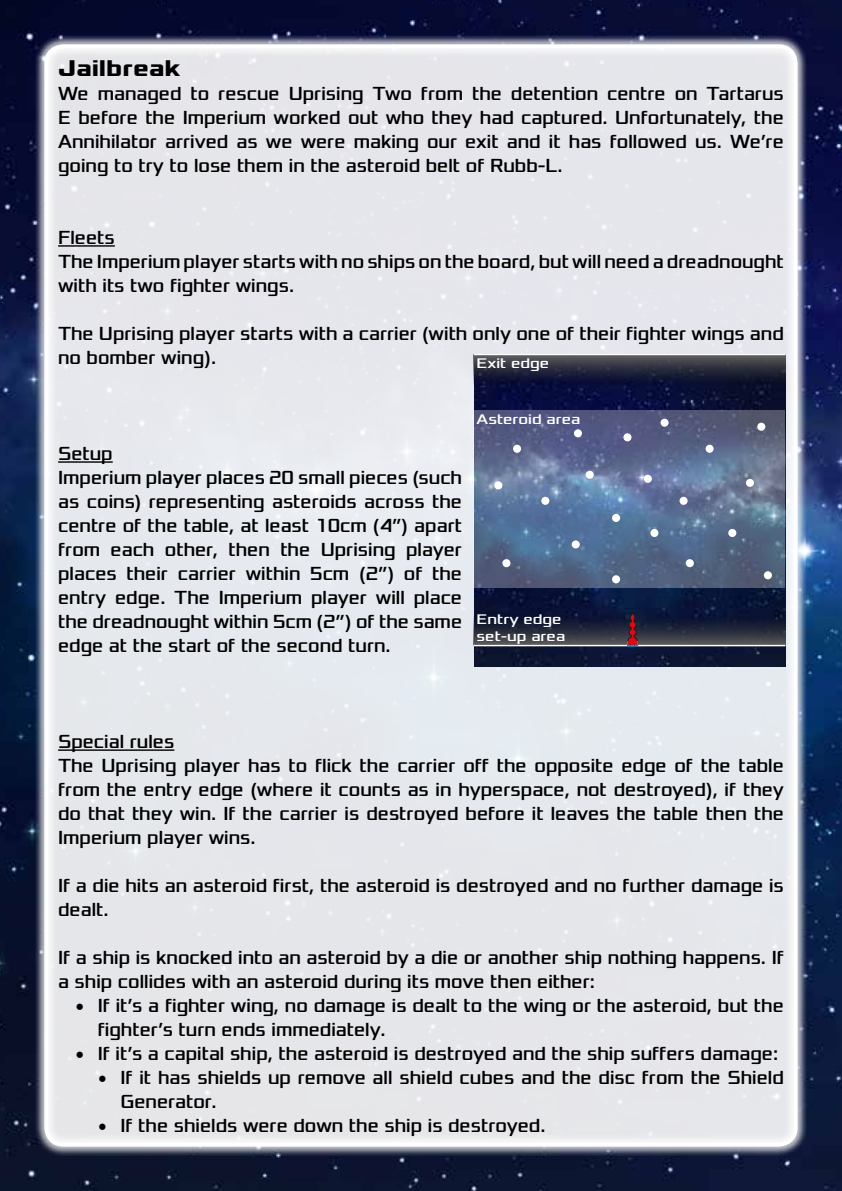
<style>
.page{position:relative;width:842px;height:1191px;background:#fff}
.page>*{position:absolute;margin:0;border:0;box-sizing:border-box;transform-origin:0 0}
.t1{font:700 24px "Xolonium";color:#000}
.t2{font:20px/24px "Xolonium";color:#000;scale:.87 1}
.t3{font:14.6px/17.6px "Xolonium";color:#fff}
.s1{font-family:"Minion Pro";font-size:24px}
</style>
<div class="page">
<img style="left:0;top:0;width:842px;height:1191px">
<div style="left:34px;top:34px;width:774px;height:1123px;background:#fff;opacity:.75"></div>
<div style="left:44px;top:44px;width:754px;height:1102px;border:4px solid #fff;border-radius:17px"></div>
<img style="left:474px;top:386px;width:311px;height:280px">
<div style="left:473px;top:354px;width:312px;height:32px;background:linear-gradient(to bottom,#5a5a58,#00052b)"></div>
<svg style="left:473px;top:614px;width:312px;height:31px;background:#282e3f"></svg>
<hr style="left:474px;top:354px;width:311px;height:1px;background:#fff">
<hr style="left:473px;top:645px;width:312px;height:1px;background:#fff">
<svg style="left:627px;top:613px;width:11px;height:33px"></svg>
<svg style="left:473px;top:411px;width:312px;height:177px;background:#5a6c8e"></svg>
<div style="left:541px;top:497px;width:8px;height:8px;background:#fff;border-radius:50%"></div>
<div style="left:679px;top:497px;width:9px;height:8px;background:#fff;border-radius:50%"></div>
<div style="left:574px;top:429px;width:8px;height:8px;background:#fff;border-radius:50%"></div>
<div style="left:764px;top:571px;width:8px;height:8px;background:#fff;border-radius:50%"></div>
<div style="left:650px;top:529px;width:8px;height:8px;background:#fff;border-radius:50%"></div>
<div style="left:502px;top:559px;width:8px;height:8px;background:#fff;border-radius:50%"></div>
<div style="left:612px;top:514px;width:8px;height:8px;background:#fff;border-radius:50%"></div>
<div style="left:572px;top:540px;width:8px;height:8px;background:#fff;border-radius:50%"></div>
<div style="left:728px;top:529px;width:8px;height:8px;background:#fff;border-radius:50%"></div>
<div style="left:686px;top:559px;width:8px;height:8px;background:#fff;border-radius:50%"></div>
<div style="left:513px;top:445px;width:8px;height:8px;background:#fff;border-radius:50%"></div>
<div style="left:623px;top:433px;width:8px;height:8px;background:#fff;border-radius:50%"></div>
<div style="left:586px;top:471px;width:8px;height:8px;background:#fff;border-radius:50%"></div>
<div style="left:644px;top:475px;width:8px;height:8px;background:#fff;border-radius:50%"></div>
<div style="left:705px;top:445px;width:9px;height:8px;background:#fff;border-radius:50%"></div>
<div style="left:494px;top:481px;width:8px;height:8px;background:#fff;border-radius:50%"></div>
<svg style="left:660px;top:418px;width:9px;height:9px"></svg>
<div style="left:612px;top:575px;width:8px;height:8px;background:#fff;border-radius:50%"></div>
<div style="left:757px;top:423px;width:8px;height:8px;background:#fff;border-radius:50%"></div>
<div style="left:746px;top:479px;width:8px;height:8px;background:#fff;border-radius:50%"></div>
<hr style="left:58px;top:245px;width:57px;height:2px;background:#000">
<hr style="left:58px;top:461px;width:55px;height:2px;background:#000">
<hr style="left:58px;top:749px;width:116px;height:2px;background:#000">
<p class="t1" style="left:58px;top:54px;width:124px">Jailbreak</p>
<p class="t2" style="left:58px;top:81px;width:836px;text-align:justify">We managed to rescue Uprising Two from the detention centre on Tartarus E before the Imperium worked out who they had captured. Unfortunately, the Annihilator arrived as we were making our exit and it has followed us. We’re going to try to lose them in the asteroid belt of Rubb-L.</p>
<p class="t2" style="left:58px;top:225px;width:836px">Fleets<br>The Imperium player starts with no ships on the board, but will need a dreadnought with its two fighter wings.</p>
<p class="t2" style="left:58px;top:321px;width:836px">The Uprising player starts with a carrier (with only one of their fighter wings and no bomber wing).</p>
<p class="t3" style="left:477px;top:354px;width:74px">Exit edge</p>
<p class="t2" style="left:58px;top:441px;width:466px">Setup<br>Imperium player places 20 small pieces (such as coins) representing asteroids across the centre of the table, at least 10cm (4”) apart from each other, then the Uprising player places their carrier within 5cm (2”) of the entry edge. The Imperium player will place the dreadnought within 5cm (2”) of the same edge at the start of the second turn.</p>
<p class="t3" style="left:477px;top:410px;width:105px">Asteroid area</p>
<p class="t3" style="left:477px;top:610px;width:90px">Entry edge set-up area</p>
<p class="t2" style="left:58px;top:729px;width:836px">Special rules<br>The Uprising player has to flick the carrier off the opposite edge of the table from the entry edge (where it counts as in hyperspace, not destroyed), if they do that they win. If the carrier is destroyed before it leaves the table then the Imperium player wins.</p>
<p class="t2" style="left:58px;top:873px;width:836px">If a die hits an asteroid first, the asteroid is destroyed and no further damage is dealt.</p>
<p class="t2" style="left:58px;top:945px;width:836px">If a ship is knocked into an asteroid by a die or another ship nothing happens. If a ship collides with an asteroid during its move then either:</p>
<p class="t2" style="left:98px;top:993px;width:790px;text-indent:-23px"><span class="s1">•</span> If it’s a fighter wing, no damage is dealt to the wing or the asteroid, but the fighter’s turn ends immediately.</p>
<p class="t2" style="left:75px;top:1041px;width:810px"><span class="s1">•</span> If it’s a capital ship, the asteroid is destroyed and the ship suffers damage:</p>
<p class="t2" style="left:120px;top:1065px;width:764px;text-indent:-23px"><span class="s1">•</span> If it has shields up remove all shield cubes and the disc from the Shield<br>Generator.</p>
<p class="t2" style="left:98px;top:1113px;width:516px"><span class="s1">•</span> If the shields were down the ship is destroyed.</p>
</div>
